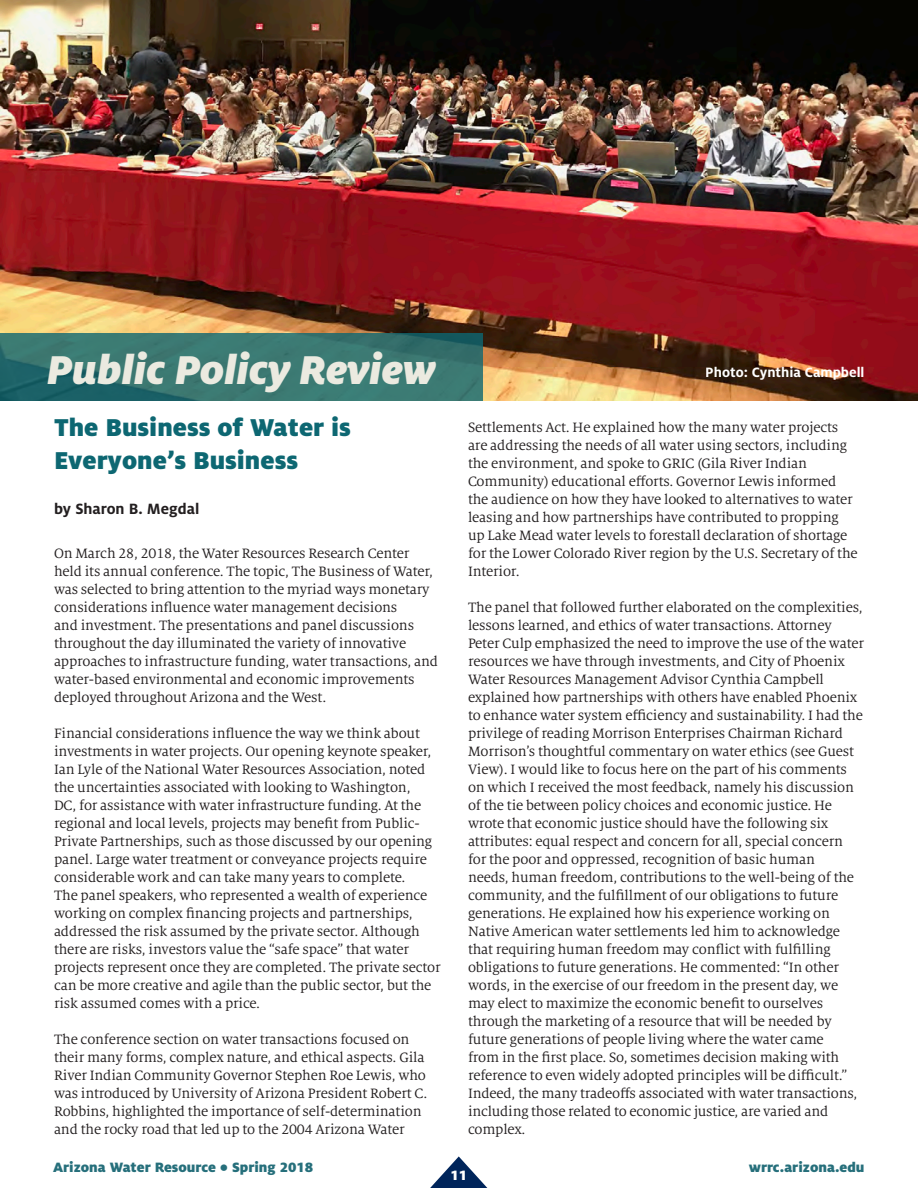
<style>
.page{position:relative;width:918px;height:1188px;background:#fff}
.page>*{position:absolute;margin:0;border:0;box-sizing:border-box;transform-origin:0 0}
.Section_Title{font:italic 900 44.55px "Milo OT";color:#ebeae0}
.Title_1{font:900 27px/32.4px "Milo OT";color:#0d6772}
.author{font:700 16.5px "Milo OT";color:#231f20}
.t1{font:15px/18px "Milo Serif OT";letter-spacing:-.01em;color:#231f20}
.t2{font:900 15px "Milo OT";color:#266f7b}
.t3{font:700 15px "Milo OT";color:#fff}
.t4{font:900 15px "Milo OT";color:#fff}
</style>
<div class="page">
<img style="left:0;top:0;width:918px;height:400px">
<svg style="left:0;top:333px;width:482px;height:67px;background:#35746f"></svg>
<svg style="left:430px;top:1156px;width:58px;height:32px"></svg>
<p class="Section_Title" style="left:47px;top:344px;width:390px">Public Policy Review</p>
<p class="Title_1" style="left:54px;top:411px;width:299px">The Business of Water is<br>Everyone’s Business</p>
<p class="author" style="left:54px;top:499px;width:147px">by Sharon B. Megdal</p>
<p class="t1" style="left:54px;top:545px;width:386px">On March 28, 2018, the Water Resources Research Center held its annual conference. The topic, The Business of Water, was selected to bring attention to the myriad ways monetary considerations influence water management decisions<br>and investment. The presentations and panel discussions throughout the day illuminated the variety of innovative approaches to infrastructure funding, water transactions, and water-based environmental and economic improvements deployed throughout Arizona and the West.</p>
<p class="t1" style="left:54px;top:725px;width:388px">Financial considerations influence the way we think about investments in water projects. Our opening keynote speaker, Ian Lyle of the National Water Resources Association, noted the uncertainties associated with looking to Washington,<br>DC, for assistance with water infrastructure funding. At the regional and local levels, projects may benefit from Public-Private Partnerships, such as those discussed by our opening panel. Large water treatment or conveyance projects require considerable work and can take many years to complete.<br>The panel speakers, who represented a wealth of experience working on complex financing projects and partnerships, addressed the risk assumed by the private sector. Although there are risks, investors value the “safe space” that water projects represent once they are completed. The private sector can be more creative and agile than the public sector, but the risk assumed comes with a price.</p>
<p class="t1" style="left:54px;top:1031px;width:375px">The conference section on water transactions focused on their many forms, complex nature, and ethical aspects. Gila River Indian Community Governor Stephen Roe Lewis, who was introduced by University of Arizona President Robert C.<br>Robbins, highlighted the importance of self-determination and the rocky road that led up to the 2004 Arizona Water</p>
<p class="t3" style="left:706px;top:364px;width:160px">Photo: Cynthia Campbell</p>
<p class="t1" style="left:468px;top:419px;width:391px">Settlements Act. He explained how the many water projects are addressing the needs of all water using sectors, including the environment, and spoke to GRIC (Gila River Indian Community) educational efforts. Governor Lewis informed the audience on how they have looked to alternatives to water leasing and how partnerships have contributed to propping up Lake Mead water levels to forestall declaration of shortage for the Lower Colorado River region by the U.S. Secretary of the Interior.</p>
<p class="t1" style="left:468px;top:599px;width:398px">The panel that followed further elaborated on the complexities, lessons learned, and ethics of water transactions. Attorney Peter Culp emphasized the need to improve the use of the water resources we have through investments, and City of Phoenix Water Resources Management Advisor Cynthia Campbell explained how partnerships with others have enabled Phoenix to enhance water system efficiency and sustainability. I had the privilege of reading Morrison Enterprises Chairman Richard Morrison’s thoughtful commentary on water ethics (see Guest View). I would like to focus here on the part of his comments on which I received the most feedback, namely his discussion of the tie between policy choices and economic justice. He wrote that economic justice should have the following six attributes: equal respect and concern for all, special concern for the poor and oppressed, recognition of basic human<br>needs, human freedom, contributions to the well-being of the community, and the fulfillment of our obligations to future generations. He explained how his experience working on Native American water settlements led him to acknowledge that requiring human freedom may conflict with fulfilling obligations to future generations. He commented: “In other words, in the exercise of our freedom in the present day, we may elect to maximize the economic benefit to ourselves through the marketing of a resource that will be needed by future generations of people living where the water came<br>from in the first place. So, sometimes decision making with reference to even widely adopted principles will be difficult.” Indeed, the many tradeoffs associated with water transactions, including those related to economic justice, are varied and complex.</p>
<p class="t2" style="left:53px;top:1159px;width:262px">Arizona Water Resource ∙ Spring 2018</p>
<p class="t2" style="left:749px;top:1159px;width:117px">wrrc.arizona.edu</p>
<p class="t4" style="left:450px;top:1167px;width:18px">11</p>
</div>
